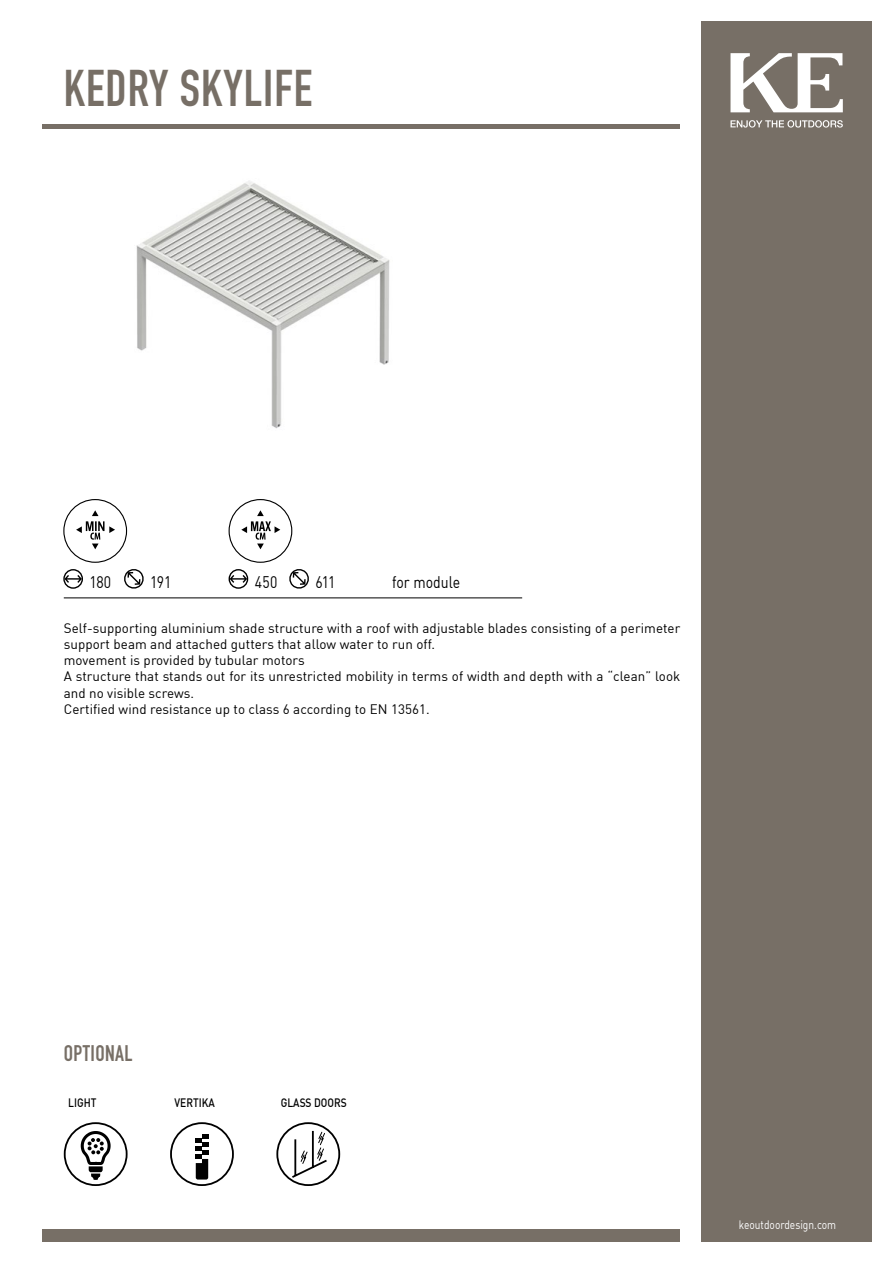
<style>
.page{position:relative;width:893px;height:1263px;background:#fff}
.page>*{position:absolute;margin:0;border:0;box-sizing:border-box;transform-origin:0 0}
.t1{font:50.85px "DIN Engschrift Std";letter-spacing:.02em;color:#776f66}
.t2{font:22.2px "DIN Engschrift Std";letter-spacing:.02em;color:#776f66}
.t3{font:16.5px "DIN";color:#000;scale:.85 1}
.t4{font:13.5px/16.2px "DIN";letter-spacing:.005em;color:#000}
.t5{font:500 12px "DIN";color:#000;scale:.85 1}
.t6{font:12px "DIN";color:#fff;scale:.85 1}
</style>
<div class="page">
<div style="left:43px;top:1229px;width:637px;height:13px;background:#776f66"></div>
<div style="left:702px;top:21px;width:170px;height:1221px;background:#776f66"></div>
<svg style="left:730px;top:53px;width:113px;height:59px"></svg>
<svg style="left:730px;top:120px;width:113px;height:8px"></svg>
<div style="left:63px;top:499px;width:64px;height:64px;border:1px solid #000;border-radius:50%"></div>
<img style="left:136px;top:181px;width:254px;height:248px">
<hr style="left:43px;top:125px;width:637px;height:4px;background:#776f66">
<hr style="left:64px;top:597px;width:458px;height:1px;background:#000">
<svg style="left:64px;top:570px;width:18px;height:18px"></svg>
<div style="left:63px;top:569px;width:20px;height:20px;border:1px solid #000;border-radius:50%"></div>
<svg style="left:64px;top:575px;width:18px;height:8px"></svg>
<svg style="left:229px;top:570px;width:19px;height:18px"></svg>
<div style="left:229px;top:569px;width:19px;height:20px;border:1px solid #000;border-radius:50%"></div>
<svg style="left:230px;top:575px;width:17px;height:8px"></svg>
<svg style="left:241px;top:510px;width:39px;height:39px"></svg>
<div style="left:229px;top:499px;width:63px;height:64px;border:1px solid #000;border-radius:50%"></div>
<svg style="left:124px;top:569px;width:20px;height:20px"></svg>
<svg style="left:289px;top:569px;width:20px;height:20px"></svg>
<svg style="left:76px;top:510px;width:39px;height:39px"></svg>
<div style="left:64px;top:1122px;width:64px;height:64px;border:2px solid #000;border-radius:50%"></div>
<svg style="left:81px;top:1131px;width:30px;height:49px"></svg>
<div style="left:170px;top:1122px;width:64px;height:64px;border:2px solid #000;border-radius:50%"></div>
<svg style="left:196px;top:1134px;width:12px;height:45px"></svg>
<svg style="left:277px;top:1123px;width:62px;height:62px"></svg>
<div style="left:276px;top:1122px;width:64px;height:64px;border:2px solid #000;border-radius:50%"></div>
<svg style="left:290px;top:1129px;width:39px;height:50px"></svg>
<h1 class="t1" style="left:64px;top:58px;width:250px">KEDRY SKYLIFE</h1>
<p class="t3" style="left:90px;top:571px;width:27px">180</p>
<p class="t3" style="left:150px;top:571px;width:26px">191</p>
<p class="t3" style="left:255px;top:571px;width:28px">450</p>
<p class="t3" style="left:315px;top:571px;width:25px">611</p>
<p class="t3" style="left:392px;top:571px;width:82px">for module</p>
<p class="t4" style="left:64px;top:620px;width:618px">Self-supporting aluminium shade structure with a roof with adjustable blades consisting of a perimeter support beam and attached gutters that allow water to run off.<br>movement is provided by tubular motors<br>A structure that stands out for its unrestricted mobility in terms of width and depth with a “clean” look and no visible screws.<br>Certified wind resistance up to class 6 according to EN 13561.</p>
<h2 class="t2" style="left:64px;top:1040px;width:70px">OPTIONAL</h2>
<p class="t5" style="left:68px;top:1095px;width:35px">LIGHT</p>
<p class="t5" style="left:175px;top:1095px;width:49px">VERTIKA</p>
<p class="t5" style="left:281px;top:1095px;width:79px">GLASS DOORS</p>
<p class="t6" style="left:739px;top:1217px;width:116px">keoutdoordesign.com</p>
</div>
